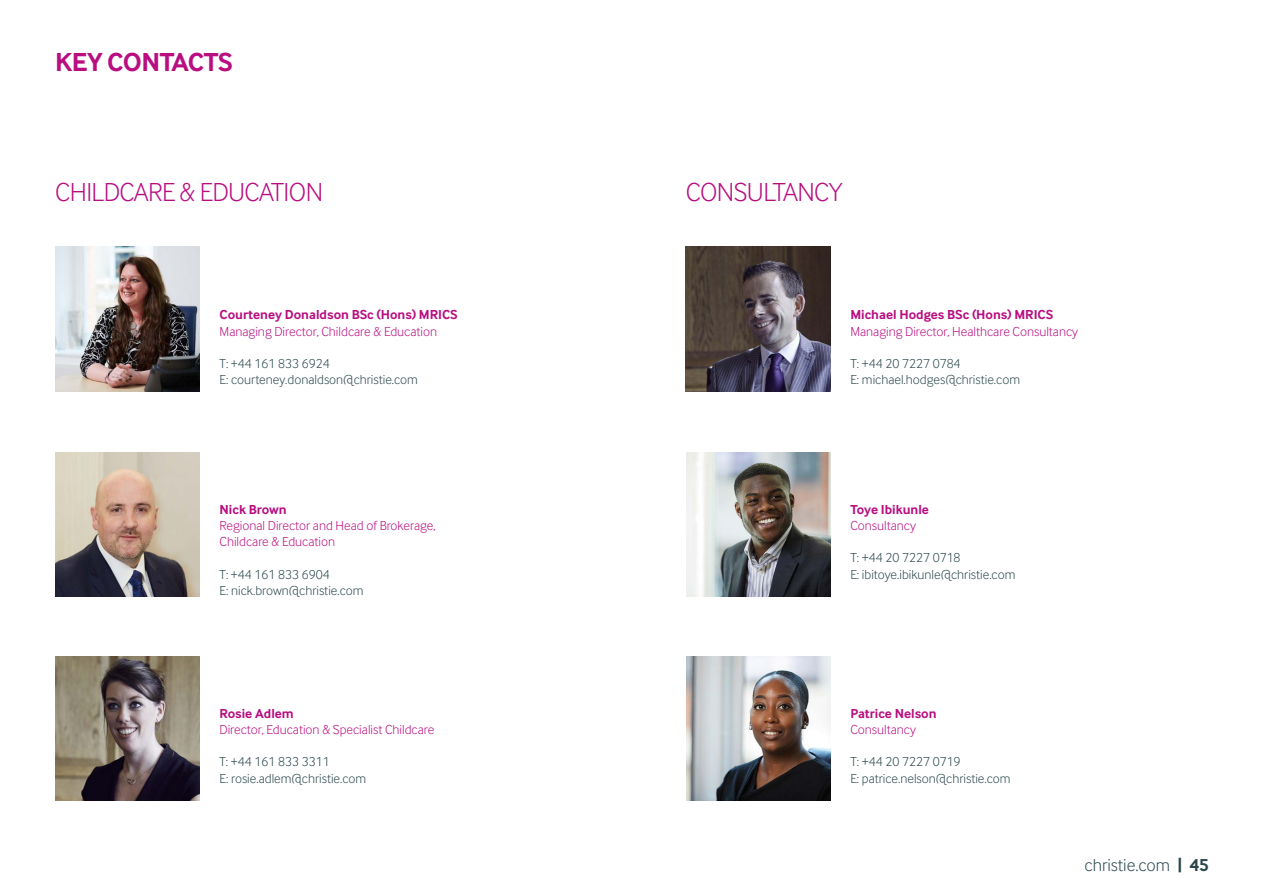
<style>
.page{position:relative;width:1263px;height:893px;background:#fff}
.page>*{position:absolute;margin:0;border:0;box-sizing:border-box;transform-origin:0 0}
.t1{font:300 27px "Inter Face";letter-spacing:-.02em;color:#b80e80}
.t2{font:700 27px "Inter Face";letter-spacing:-.02em;color:#b80e80}
.t3{font:300 18px "Inter Face";color:#2b474c}
.t4{font:300 13.5px/16.2px "Inter Face";color:#2b474c}
.t5{font:300 13.5px/16.2px "Inter Face";color:#b80e80}
.t6{font:700 13.5px "Inter Face";color:#b80e80}
.s1{font-weight:700}
</style>
<div class="page">
<img style="left:55px;top:247px;width:145px;height:144px">
<img style="left:55px;top:452px;width:145px;height:145px">
<img style="left:686px;top:247px;width:144px;height:144px">
<img style="left:686px;top:452px;width:144px;height:144px">
<img style="left:686px;top:657px;width:144px;height:144px">
<img style="left:55px;top:656px;width:145px;height:145px">
<h1 class="t2" style="left:55px;top:47px;width:179px">KEY CONTACTS</h1>
<h1 class="t1" style="left:55px;top:177px;width:269px">CHILDCARE &amp; EDUCATION</h1>
<h1 class="t1" style="left:686px;top:177px;width:158px">CONSULTANCY</h1>
<p class="t6" style="left:220px;top:307px;width:240px">Courteney Donaldson BSc (Hons) MRICS</p>
<p class="t5" style="left:220px;top:323px;width:219px">Managing Director, Childcare &amp; Education</p>
<p class="t4" style="left:220px;top:355px;width:200px">T: +44 161 833 6924<br>E: courteney.donaldson@christie.com</p>
<p class="t6" style="left:220px;top:501px;width:69px">Nick Brown</p>
<p class="t5" style="left:220px;top:517px;width:217px">Regional Director and Head of Brokerage,<br>Childcare &amp; Education</p>
<p class="t4" style="left:220px;top:566px;width:145px">T: +44 161 833 6904<br>E: nick.brown@christie.com</p>
<p class="t6" style="left:220px;top:705px;width:76px">Rosie Adlem</p>
<p class="t5" style="left:220px;top:721px;width:216px">Director, Education &amp; Specialist Childcare</p>
<p class="t4" style="left:220px;top:754px;width:148px">T: +44 161 833 3311<br>E: rosie.adlem@christie.com</p>
<p class="t6" style="left:850px;top:307px;width:204px">Michael Hodges BSc (Hons) MRICS</p>
<p class="t5" style="left:850px;top:323px;width:229px">Managing Director, Healthcare Consultancy</p>
<p class="t4" style="left:850px;top:355px;width:171px">T: +44 20 7227 0784<br>E: michael.hodges@christie.com</p>
<p class="t6" style="left:850px;top:501px;width:80px">Toye Ibikunle</p>
<p class="t5" style="left:850px;top:517px;width:67px">Consultancy</p>
<p class="t4" style="left:850px;top:550px;width:167px">T: +44 20 7227 0718<br>E: ibitoye.ibikunle@christie.com</p>
<p class="t6" style="left:850px;top:705px;width:88px">Patrice Nelson</p>
<p class="t5" style="left:850px;top:721px;width:67px">Consultancy</p>
<p class="t4" style="left:850px;top:754px;width:162px">T: +44 20 7227 0719<br>E: patrice.nelson@christie.com</p>
<h2 class="t3" style="left:1084px;top:854px;width:126px">christie.com <span class="s1">| 45</span></h2>
</div>
